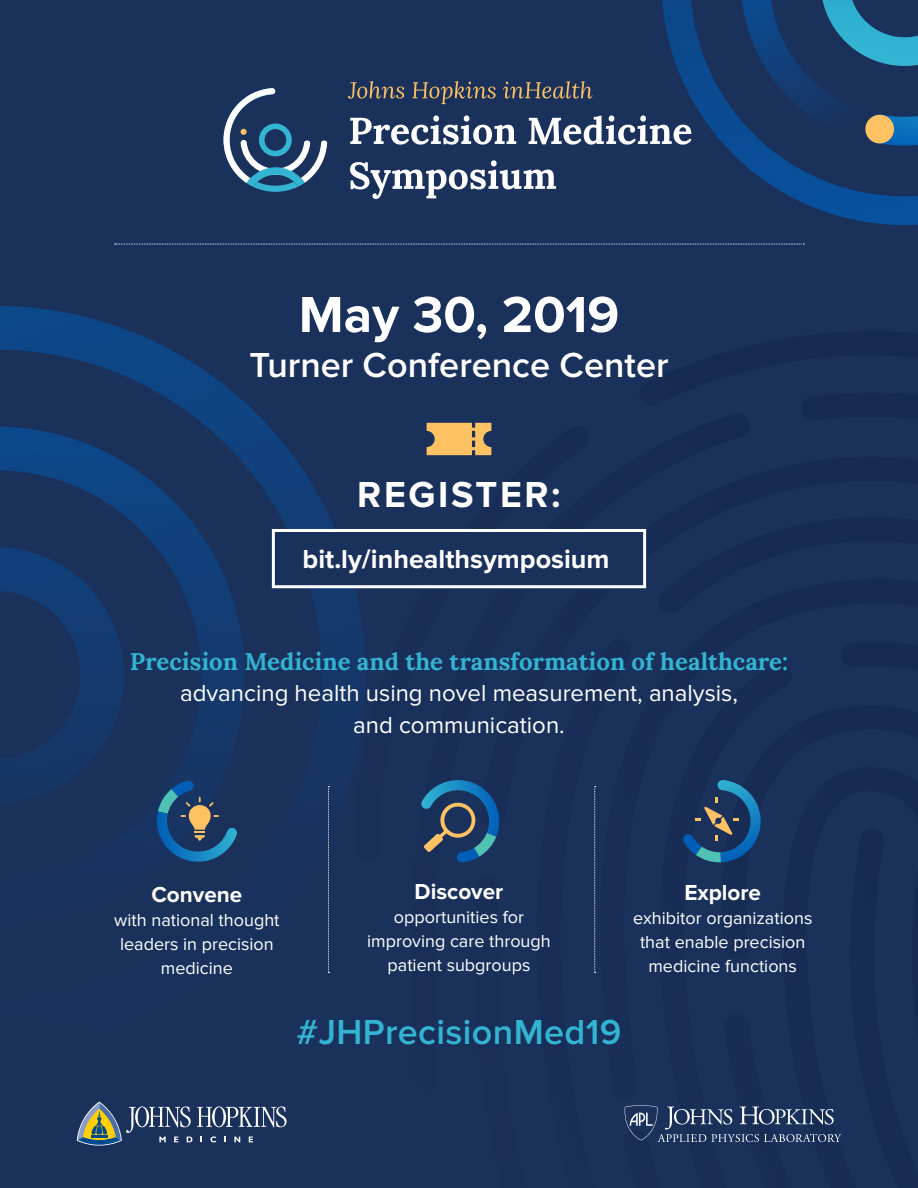
<style>
.page{position:relative;width:918px;height:1188px;background:#1a315c}
.page>*{position:absolute;margin:0;border:0;box-sizing:border-box;transform-origin:0 0}
.t1{font:700 52.5px "Proxima Nova";color:#fff}
.t2{font:700 37.5px "Proxima Nova";letter-spacing:.07em;color:#fff}
.t3{font:600 36px "Proxima Nova";color:#fff}
.t4{font:600 36px "Proxima Nova";letter-spacing:.01em;color:#32b4d2}
.t5{font:700 27px "Proxima Nova";color:#fff}
.t6{font:24px/31.5px "Proxima Nova";color:#fff;text-align:center}
.t7{font:700 24px "Lora";color:#32b4d2}
.t8{font:700 22.5px "Proxima Nova";color:#fff}
.t9{font:18px/24px "Proxima Nova";color:#fff;text-align:center}
</style>
<div class="page">
<svg style="left:642px;top:0;width:276px;height:245px"></svg>
<svg style="left:742px;top:0;width:176px;height:146px"></svg>
<svg style="left:0;top:306px;width:365px;height:667px"></svg>
<svg style="left:0;top:427px;width:245px;height:496px"></svg>
<svg style="left:0;top:547px;width:124px;height:256px"></svg>
<svg style="left:348px;top:81px;width:245px;height:23px"></svg>
<svg style="left:350px;top:160px;width:206px;height:39px"></svg>
<svg style="left:350px;top:115px;width:342px;height:30px"></svg>
<svg style="left:224px;top:88px;width:103px;height:104px"></svg>
<div style="left:272px;top:529px;width:374px;height:59px;background:#1a315c;border:3px solid #fff"></div>
<svg style="left:427px;top:423px;width:64px;height:32px"></svg>
<svg style="left:115px;top:244px;width:689px;height:1px"></svg>
<svg style="left:328px;top:786px;width:1px;height:187px"></svg>
<svg style="left:594px;top:786px;width:2px;height:187px"></svg>
<svg style="left:683px;top:780px;width:78px;height:83px"></svg>
<svg style="left:153px;top:780px;width:85px;height:85px"></svg>
<svg style="left:421px;top:780px;width:79px;height:83px"></svg>
<svg style="left:625px;top:1105px;width:216px;height:37px"></svg>
<svg style="left:77px;top:1102px;width:210px;height:44px"></svg>
<h1 class="t1" style="left:299px;top:284px;width:322px">May 30, 2019</h1>
<h3 class="t3" style="left:249px;top:344px;width:421px">Turner Conference Center</h3>
<h2 class="t2" style="left:357px;top:473px;width:205px">REGISTER:</h2>
<h3 class="t5" style="left:303px;top:543px;width:308px">bit.ly/inhealthsymposium</h3>
<h3 class="t7" style="left:130px;top:646px;width:660px">Precision Medicine and the transformation of healthcare:</h3>
<h3 class="t6" style="left:180px;top:678px;width:559px">advancing health using novel measurement, analysis, and communication.</h3>
<p class="t8" style="left:152px;top:881px;width:92px">Convene</p>
<p class="t9" style="left:114px;top:908px;width:167px">with national thought leaders in precision medicine</p>
<p class="t8" style="left:415px;top:878px;width:90px">Discover</p>
<p class="t9" style="left:367px;top:905px;width:185px">opportunities for improving care through patient subgroups</p>
<p class="t8" style="left:684px;top:880px;width:78px">Explore</p>
<p class="t9" style="left:633px;top:906px;width:181px">exhibitor organizations that enable precision medicine functions</p>
<h3 class="t4" style="left:297px;top:1011px;width:326px">#JHPrecisionMed19</h3>
</div>
